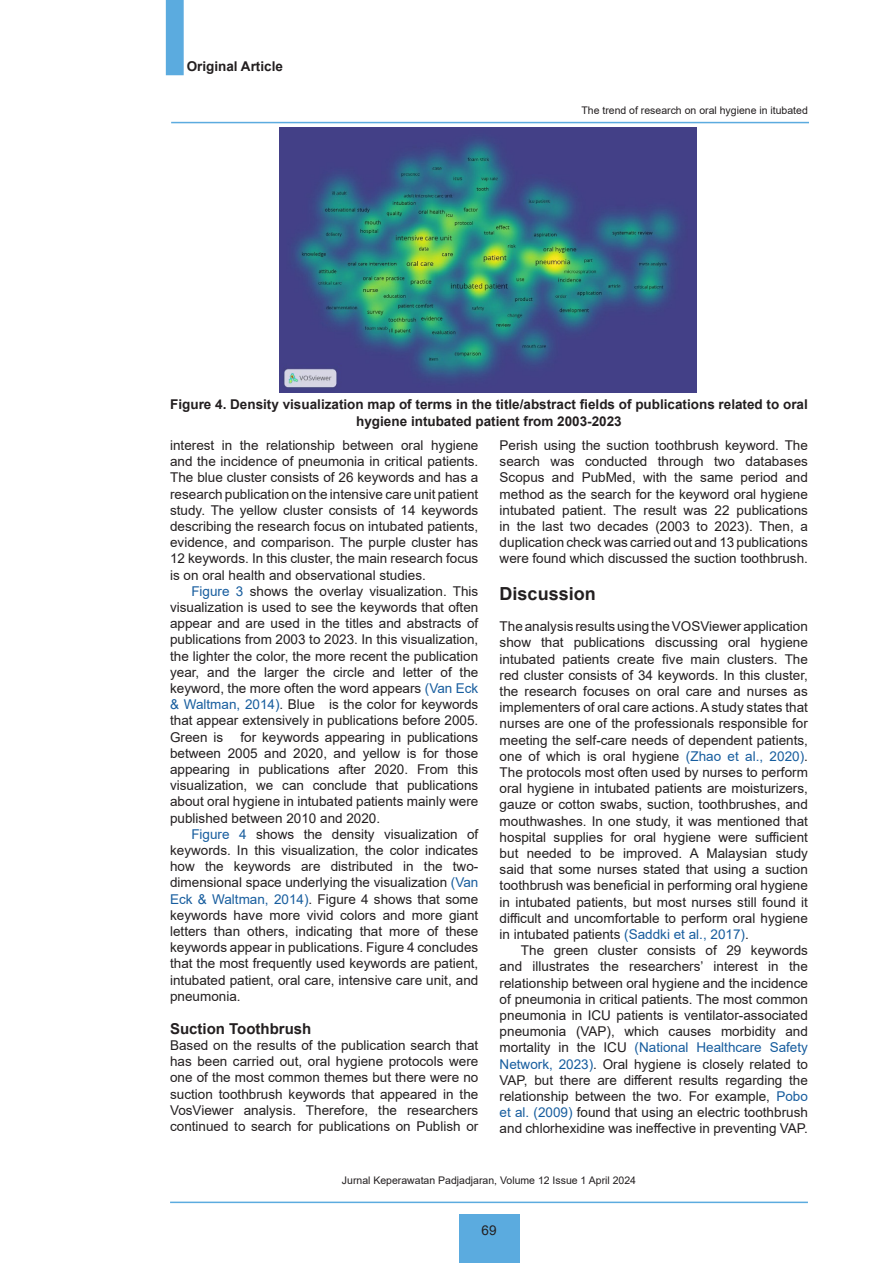
<style>
.page{position:relative;width:893px;height:1263px;background:#fff}
.page>*{position:absolute;margin:0;border:0;box-sizing:border-box;transform-origin:0 0}
.Heading_1{font:700 18px "Arial";color:#231f20}
.Heading_2{font:700 15px "Arial";color:#231f20}
.Paragraf_Lanjutan{font:13.5px/16.2px "Arial";color:#231f20;text-align:justify}
.Paragraf_Awal{font:13.5px/16.2px "Arial";color:#231f20;text-align:justify}
.Judul_Table{font:700 13.5px/16.2px "Arial";color:#231f20;text-align:center}
.Running_Title{font:10.5px "Arial";color:#231f20}
.s1{color:#175d9e}
</style>
<div class="page">
<div style="left:166px;top:0;width:18px;height:75px;background:#5babdf;border:2px solid #5babdf"></div>
<div style="left:459px;top:1214px;width:60px;height:49px;background:#5babdf"></div>
<hr style="left:170px;top:1201px;width:638px;height:2px;background:#5babdf">
<hr style="left:171px;top:122px;width:638px;height:1px;background:#5babdf">
<img style="left:280px;top:128px;width:417px;height:265px">
<p class="Judul_Table" style="left:187px;top:58px;width:98px">Original Article</p>
<p class="Running_Title" style="left:581px;top:103px;width:228px">The trend of research on oral hygiene in itubated</p>
<p class="Judul_Table" style="left:170px;top:397px;width:639px">Figure 4. Density visualization map of terms in the title/abstract fields of publications related to oral hygiene intubated patient from 2003-2023</p>
<p class="Paragraf_Lanjutan" style="left:170px;top:437px;width:310px">interest in the relationship between oral hygiene and the incidence of pneumonia in critical patients.<br>The blue cluster consists of 26 keywords and has a research publication on the intensive care unit patient study. The yellow cluster consists of 14 keywords describing the research focus on intubated patients, evidence, and comparison. The purple cluster has 12 keywords. In this cluster, the main research focus is on oral health and observational studies.</p>
<p class="Paragraf_Lanjutan" style="left:170px;top:583px;width:310px;text-indent:21px"><span class="s1">Figure 3</span> shows the overlay visualization. This visualization is used to see the keywords that often appear and are used in the titles and abstracts of publications from 2003 to 2023. In this visualization, the lighter the color, the more recent the publication year, and the larger the circle and letter of the keyword, the more often the word appears <span class="s1">(Van Eck &amp; Waltman, 2014)</span>. Blue is the color for keywords that appear extensively in publications before 2005.<br>Green is</p>
<p class="Paragraf_Lanjutan" style="left:170px;top:729px;width:310px;text-indent:70px">for keywords appearing in publications between 2005 and 2020, and yellow is for those appearing in publications after 2020. From this visualization, we can conclude that publications about oral hygiene in intubated patients mainly were published between 2010 and 2020.</p>
<p class="Paragraf_Lanjutan" style="left:170px;top:826px;width:310px;text-indent:21px"><span class="s1">Figure 4</span> shows the density visualization of keywords. In this visualization, the color indicates how the keywords are distributed in the two&shy;dimensional space underlying the visualization <span class="s1">(Van Eck &amp; Waltman, 2014)</span>. Figure 4 shows that some keywords have more vivid colors and more giant letters than others, indicating that more of these keywords appear in publications. Figure 4 concludes that the most frequently used keywords are patient, intubated patient, oral care, intensive care unit, and pneumonia.</p>
<p class="Heading_2" style="left:170px;top:1018px;width:143px">Suction Toothbrush</p>
<p class="Paragraf_Awal" style="left:170px;top:1037px;width:310px">Based on the results of the publication search that has been carried out, oral hygiene protocols were one of the most common themes but there were no suction toothbrush keywords that appeared in the VosViewer analysis. Therefore, the researchers continued to search for publications on Publish or</p>
<p class="Paragraf_Awal" style="left:500px;top:437px;width:310px">Perish using the suction toothbrush keyword. The search was conducted through two databases Scopus and PubMed, with the same period and method as the search for the keyword oral hygiene intubated patient. The result was 22 publications in the last two decades (2003 to 2023). Then, a duplication check was carried out and 13 publications were found which discussed the suction toothbrush.</p>
<p class="Heading_1" style="left:500px;top:581px;width:98px">Discussion</p>
<p class="Paragraf_Awal" style="left:500px;top:618px;width:310px">The analysis results using the VOSViewer application show that publications discussing oral hygiene intubated patients create five main clusters. The red cluster consists of 34 keywords. In this cluster, the research focuses on oral care and nurses as implementers of oral care actions. A study states that nurses are one of the professionals responsible for meeting the self-care needs of dependent patients, one of which is oral hygiene <span class="s1">(Zhao et al., 2020)</span>.<br>The protocols most often used by nurses to perform oral hygiene in intubated patients are moisturizers, gauze or cotton swabs, suction, toothbrushes, and mouthwashes. In one study, it was mentioned that hospital supplies for oral hygiene were sufficient but needed to be improved. A Malaysian study said that some nurses stated that using a suction toothbrush was beneficial in performing oral hygiene in intubated patients, but most nurses still found it difficult and uncomfortable to perform oral hygiene in intubated patients <span class="s1">(Saddki et al., 2017)</span>.</p>
<p class="Paragraf_Lanjutan" style="left:500px;top:942px;width:310px;text-indent:21px">The green cluster consists of 29 keywords and illustrates the researchers’ interest in the relationship between oral hygiene and the incidence of pneumonia in critical patients. The most common pneumonia in ICU patients is ventilator-associated pneumonia (VAP), which causes morbidity and mortality in the ICU <span class="s1">(National Healthcare Safety Network, 2023)</span>. Oral hygiene is closely related to VAP, but there are different results regarding the relationship between the two. For example, <span class="s1">Pobo et al. (2009)</span> found that using an electric toothbrush and chlorhexidine was ineffective in preventing VAP.</p>
<p class="Running_Title" style="left:342px;top:1173px;width:296px">Jurnal Keperawatan Padjadjaran, Volume 12 Issue 1 April 2024</p>
<p class="Paragraf_Awal" style="left:481px;top:1222px;width:17px">69</p>
</div>
